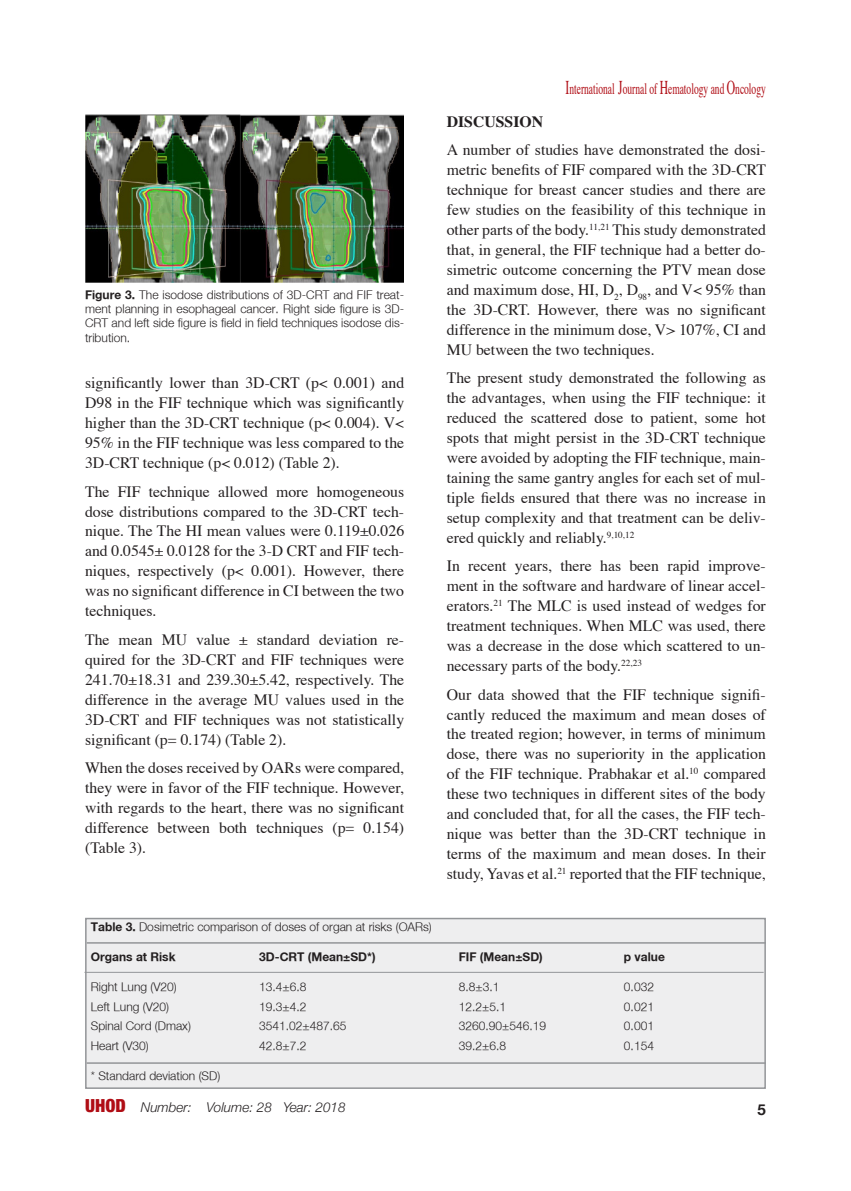
<style>
.page{position:relative;width:851px;height:1191px;background:#fff}
.page>*{position:absolute;margin:0;border:0;box-sizing:border-box;transform-origin:0 0}
.t1{font:15.9px "Times";color:#b00d15;scale:.6 1}
.t2{font:15.75px/20px "Times";color:#231f20;text-align:justify}
.t3{font:700 15.75px "Times";color:#231f20}
.t4{font:700 15px "Helvetica Neue";color:#231f20}
.t5{font:italic 300 13.5px "Helvetica Neue";color:#231f20}
.t6{font:300 12px/14.4px "Helvetica Neu";color:#231f20;text-align:justify}
.t7{font:700 12px "Helvetica Neu";color:#231f20}
.s1{font-weight:700}
.s2{font-size:19.5px}
.s3{font-weight:900;font-style:normal;font-stretch:condensed;font-size:18px;color:#b00d15}
</style>
<div class="page">
<img style="left:85px;top:115px;width:318px;height:168px">
<div style="left:86px;top:918px;width:679px;height:170px;background:#eeeeef"></div>
<div style="left:85px;top:917px;width:680px;height:172px;border:2px solid #939598"></div>
<hr style="left:87px;top:942px;width:678px;height:1px;background:#939598">
<hr style="left:87px;top:1062px;width:678px;height:1px;background:#939598">
<hr style="left:84px;top:972px;width:679px;height:1px;background:#939598">
<p class="t6" style="left:85px;top:287px;width:320px"><span class="s1">Figure 3.</span> The isodose distributions of 3D-CRT and FIF treat&shy;ment planning in esophageal cancer. Right side figure is 3D-CRT and left side figure is field in field techniques isodose dis&shy;tribution.</p>
<p class="t2" style="left:85px;top:374px;width:320px">significantly lower than 3D-CRT (p&lt; 0.001) and D98 in the FIF technique which was significantly higher than the 3D-CRT technique (p&lt; 0.004). V&lt; 95% in the FIF technique was less compared to the 3D-CRT technique (p&lt; 0.012) (Table 2).</p>
<p class="t2" style="left:85px;top:482px;width:320px">The FIF technique allowed more homogeneous dose distributions compared to the 3D-CRT tech&shy;nique. The The HI mean values were 0.119±0.026 and 0.0545± 0.0128 for the 3-D CRT and FIF tech&shy;niques, respectively (p&lt; 0.001). However, there was no significant difference in CI between the two techniques.</p>
<p class="t2" style="left:85px;top:630px;width:320px">The mean MU value ± standard deviation re&shy;quired for the 3D-CRT and FIF techniques were 241.70±18.31 and 239.30±5.42, respectively. The difference in the average MU values used in the 3D-CRT and FIF techniques was not statistically significant (p= 0.174) (Table 2).</p>
<p class="t2" style="left:85px;top:758px;width:320px">When the doses received by OARs were compared, they were in favor of the FIF technique. However, with regards to the heart, there was no significant difference between both techniques (p= 0.154) (Table 3).</p>
<p class="t1" style="left:565px;top:78px;width:335px"><span class="s2">I</span>nternational <span class="s2">J</span>ournal of <span class="s2">H</span>ematology and <span class="s2">O</span>ncology</p>
<p class="t3" style="left:446px;top:111px;width:98px">DISCUSSION</p>
<p class="t2" style="left:446px;top:141px;width:321px">A number of studies have demonstrated the dosi&shy;metric benefits of FIF compared with the 3D-CRT technique for breast cancer studies and there are few studies on the feasibility of this technique in other parts of the body.<sup>11,21</sup> This study demonstrated that, in general, the FIF technique had a better do&shy;simetric outcome concerning the PTV mean dose and maximum dose, HI, D<sub>2</sub>, D<sub>98</sub>, and V&lt; 95% than the 3D-CRT. However, there was no significant difference in the minimum dose, V&gt; 107%, CI and MU between the two techniques.</p>
<p class="t2" style="left:446px;top:369px;width:320px">The present study demonstrated the following as the advantages, when using the FIF technique: it reduced the scattered dose to patient, some hot spots that might persist in the 3D-CRT technique were avoided by adopting the FIF technique, main&shy;taining the same gantry angles for each set of mul&shy;tiple fields ensured that there was no increase in setup complexity and that treatment can be deliv&shy;ered quickly and reliably.<sup>9,10,12</sup></p>
<p class="t2" style="left:446px;top:557px;width:320px">In recent years, there has been rapid improve&shy;ment in the software and hardware of linear accel&shy;erators.<sup>21</sup> The MLC is used instead of wedges for treatment techniques. When MLC was used, there was a decrease in the dose which scattered to un&shy;necessary parts of the body.<sup>22,23</sup></p>
<p class="t2" style="left:446px;top:685px;width:320px">Our data showed that the FIF technique signifi&shy;cantly reduced the maximum and mean doses of the treated region; however, in terms of minimum dose, there was no superiority in the application of the FIF technique. Prabhakar et al.<sup>10</sup> compared these two techniques in different sites of the body and concluded that, for all the cases, the FIF tech&shy;nique was better than the 3D-CRT technique in terms of the maximum and mean doses. In their study, Yavas et al.<sup>21</sup> reported that the FIF technique,</p>
<p class="t6" style="left:91px;top:919px;width:342px"><span class="s1">Table 3.</span> Dosimetric comparison of doses of organ at risks (OARs)</p>
<p class="t7" style="left:91px;top:949px;width:86px">Organs at Risk</p>
<p class="t7" style="left:259px;top:949px;width:118px">3D-CRT (Mean±SD*)</p>
<p class="t7" style="left:459px;top:949px;width:85px">FIF (Mean±SD)</p>
<p class="t7" style="left:624px;top:949px;width:42px">p value</p>
<p class="t6" style="left:91px;top:979px;width:87px">Right Lung (V20)</p>
<p class="t6" style="left:259px;top:979px;width:49px">13.4±6.8</p>
<p class="t6" style="left:459px;top:979px;width:42px">8.8±3.1</p>
<p class="t6" style="left:624px;top:979px;width:32px">0.032</p>
<p class="t6" style="left:91px;top:998px;width:80px">Left Lung (V20)</p>
<p class="t6" style="left:259px;top:998px;width:49px">19.3±4.2</p>
<p class="t6" style="left:459px;top:998px;width:49px">12.2±5.1</p>
<p class="t6" style="left:624px;top:998px;width:32px">0.021</p>
<p class="t6" style="left:91px;top:1018px;width:102px">Spinal Cord (Dmax)</p>
<p class="t6" style="left:259px;top:1018px;width:89px">3541.02±487.65</p>
<p class="t6" style="left:459px;top:1018px;width:89px">3260.90±546.19</p>
<p class="t6" style="left:624px;top:1018px;width:32px">0.001</p>
<p class="t6" style="left:91px;top:1037px;width:59px">Heart (V30)</p>
<p class="t6" style="left:259px;top:1037px;width:49px">42.8±7.2</p>
<p class="t6" style="left:459px;top:1037px;width:49px">39.2±6.8</p>
<p class="t6" style="left:624px;top:1037px;width:32px">0.154</p>
<p class="t6" style="left:91px;top:1067px;width:131px">* Standard deviation (SD)</p>
<p class="t5" style="left:85px;top:1096px;width:262px"><span class="s3">UHOD</span> Number: Volume: 28 Year: 2018</p>
<p class="t4" style="left:757px;top:1096px;width:10px">5</p>
</div>
